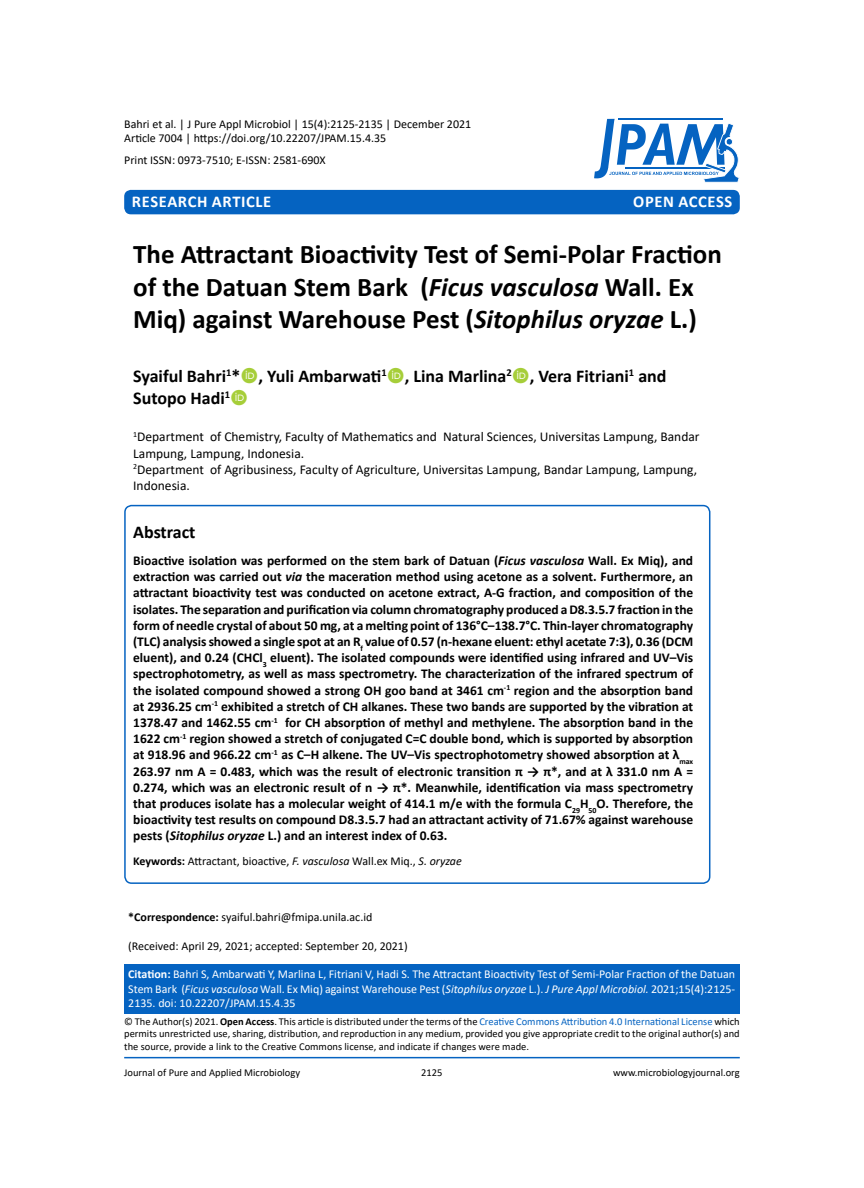
<style>
.page{position:relative;width:864px;height:1188px;background:#fff}
.page>*{position:absolute;margin:0;border:0;box-sizing:border-box;transform-origin:0 0}
.t1{font:700 27px/32.4px "Calibri";color:#000}
.t2{font:700 18px/21.6px "Calibri";color:#000}
.t3{font:700 16.5px "Calibri";letter-spacing:.04em;color:#fff}
.t4{font:700 13.5px/16.2px "Calibri";color:#000;text-align:justify}
.t5{font:13.5px/16.2px "Calibri";color:#000}
.t6{font:12px/14.4px "Calibri";color:#000}
.t7{font:12px/14.4px "Calibri";color:#fff;text-align:justify}
.t8{font:10.5px/12.6px "Calibri";color:#000;text-align:justify}
.s1{font-style:italic}
.s2{font-weight:700}
.s3{color:#0563c1}
</style>
<div class="page">
<div style="left:124px;top:964px;width:616px;height:50px;background:#0563c1"></div>
<hr style="left:124px;top:1057px;width:616px;height:1px;background:#0563c1">
<div style="left:124px;top:190px;width:616px;height:24px;background:#0563c1;border-radius:7px"></div>
<svg style="left:594px;top:119px;width:145px;height:64px"></svg>
<div style="left:124px;top:505px;width:586px;height:379px;border:2px solid #0563c1;border-radius:7px"></div>
<p class="t6" style="left:124px;top:116px;width:349px">Bahri et al. | J Pure Appl Microbiol | 15(4):2125-2135 | December 2021<br>Article 7004 | https://doi.org/10.22207/JPAM.15.4.35</p>
<p class="t6" style="left:124px;top:152px;width:203px">Print ISSN: 0973-7510; E-ISSN: 2581-690X</p>
<p class="t3" style="left:132px;top:189px;width:141px">Research Article</p>
<p class="t3" style="left:633px;top:189px;width:84px">OPEN ACCESS</p>
<h1 class="t1" style="left:133px;top:238px;width:590px">The Attractant Bioactivity Test of Semi-Polar Fraction of the Datuan Stem Bark (<span class="s1">Ficus vasculosa</span> Wall. Ex<br>Miq) against Warehouse Pest (<span class="s1">Sitophilus oryzae</span> L.)</h1>
<h2 class="t2" style="left:133px;top:365px;width:535px">Syaiful Bahri<sup>1</sup>* , Yuli Ambarwati<sup>1</sup> , Lina Marlina<sup>2</sup> , Vera Fitriani<sup>1</sup> and<br>Sutopo Hadi<sup>1</sup></h2>
<p class="t5" style="left:133px;top:429px;width:568px"><sup>1</sup>Department of Chemistry, Faculty of Mathematics and Natural Sciences, Universitas Lampung, Bandar Lampung, Lampung, Indonesia.<br><sup>2</sup>Department of Agribusiness, Faculty of Agriculture, Universitas Lampung, Bandar Lampung, Lampung, Indonesia.</p>
<h2 class="t2" style="left:133px;top:521px;width:64px">Abstract</h2>
<p class="t4" style="left:133px;top:552px;width:562px">Bioactive isolation was performed on the stem bark of Datuan (<span class="s1">Ficus vasculosa</span> Wall. Ex Miq), and extraction was carried out <span class="s1">via</span> the maceration method using acetone as a solvent. Furthermore, an attractant bioactivity test was conducted on acetone extract, A-G fraction, and composition of the isolates. The separation and purification via column chromatography produced a D8.3.5.7 fraction in the form of needle crystal of about 50 mg, at a melting point of 136°C–138.7°C. Thin-layer chromatography (TLC) analysis showed a single spot at an R<sub>f</sub> value of 0.57 (n-hexane eluent: ethyl acetate 7:3), 0.36 (DCM eluent), and 0.24 (CHCl<sub>3</sub> eluent). The isolated compounds were identified using infrared and UV–Vis spectrophotometry, as well as mass spectrometry. The characterization of the infrared spectrum of the isolated compound showed a strong OH goo band at 3461 cm<sup>-1</sup> region and the absorption band at 2936.25 cm<sup>-1</sup> exhibited a stretch of CH alkanes. These two bands are supported by the vibration at 1378.47 and 1462.55 cm<sup>-1</sup> for CH absorption of methyl and methylene. The absorption band in the 1622 cm<sup>-1</sup> region showed a stretch of conjugated C=C double bond, which is supported by absorption at 918.96 and 966.22 cm<sup>-1</sup> as C–H alkene. The UV–Vis spectrophotometry showed absorption at λ<sub>max </sub>263.97 nm A = 0.483, which was the result of electronic transition π → π*, and at λ 331.0 nm A = 0.274, which was an electronic result of n → π*. Meanwhile, identification via mass spectrometry that produces isolate has a molecular weight of 414.1 m/e with the formula C<sub>29</sub>H <sub>50</sub>O. Therefore, the bioactivity test results on compound D8.3.5.7 had an attractant activity of 71.67% against warehouse pests (<span class="s1">Sitophilus oryzae</span> L.) and an interest index of 0.63.</p>
<p class="t6" style="left:133px;top:854px;width:330px"><span class="s2">Keywords:</span> Attractant, bioactive, <span class="s1">F. vasculosa</span> Wall.ex Miq., <span class="s1">S. oryzae</span></p>
<p class="t6" style="left:128px;top:909px;width:246px"><span class="s2">*Correspondence:</span> syaiful.bahri@fmipa.unila.ac.id</p>
<p class="t6" style="left:128px;top:938px;width:281px">(Received: April 29, 2021; accepted: September 20, 2021)</p>
<p class="t7" style="left:128px;top:967px;width:609px"><span class="s2">Citation:</span> Bahri S, Ambarwati Y, Marlina L, Fitriani V, Hadi S. The Attractant Bioactivity Test of Semi-Polar Fraction of the Datuan Stem Bark (<span class="s1">Ficus vasculosa</span> Wall. Ex Miq) against Warehouse Pest (<span class="s1">Sitophilus oryzae</span> L.). <span class="s1">J Pure Appl Microbiol.</span> 2021;15(4):2125- 2135. doi: 10.22207/JPAM.15.4.35</p>
<p class="t8" style="left:124px;top:1015px;width:617px">© The Author(s) 2021. <span class="s2">Open Access</span>. This article is distributed under the terms of the <span class="s3">Creative Commons Attribution 4.0 International License</span> which permits unrestricted use, sharing, distribution, and reproduction in any medium, provided you give appropriate credit to the original author(s) and the source, provide a link to the Creative Commons license, and indicate if changes were made.</p>
<p class="t8" style="left:124px;top:1066px;width:177px">Journal of Pure and Applied Microbiology</p>
<p class="t8" style="left:421px;top:1066px;width:23px">2125</p>
<p class="t8" style="left:613px;top:1066px;width:128px">www.microbiologyjournal.org</p>
</div>
